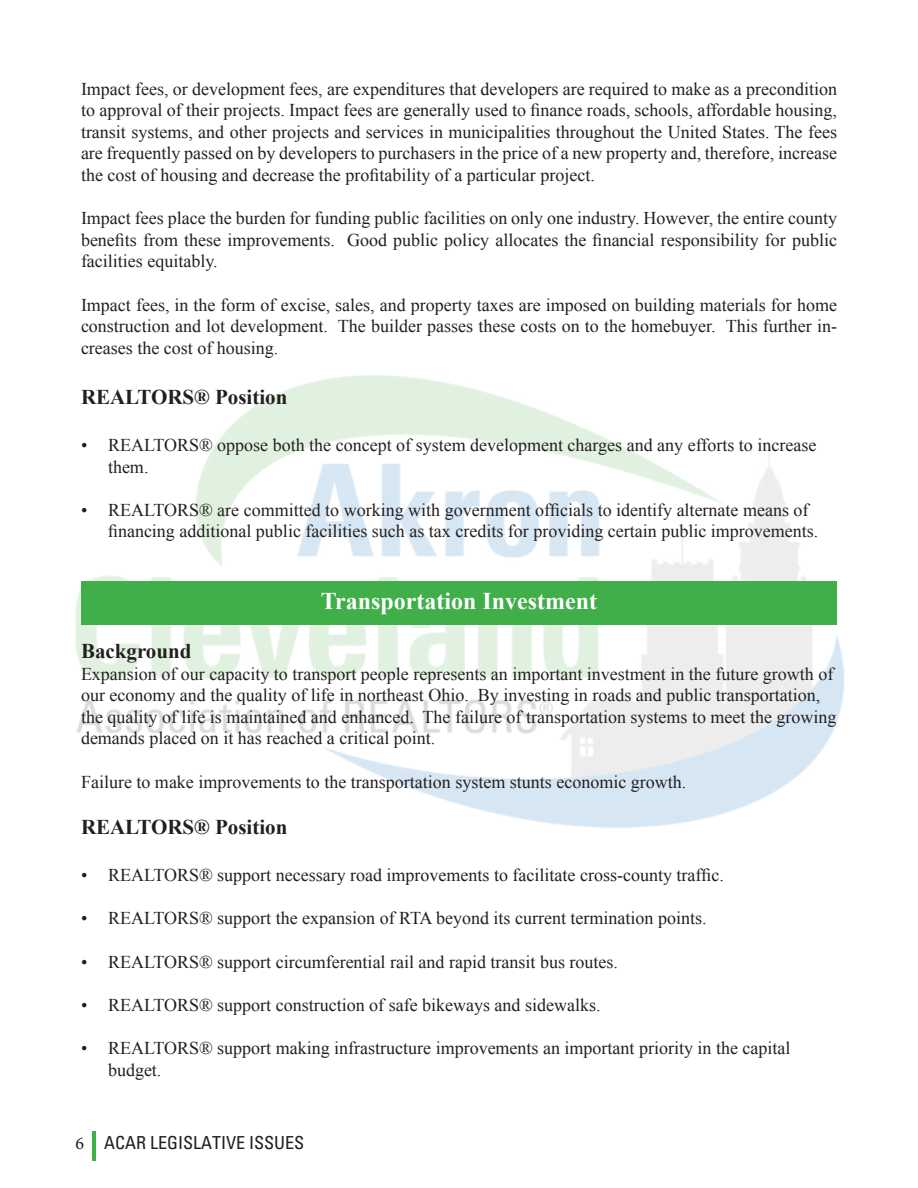
<style>
.page{position:relative;width:918px;height:1188px;background:#fff}
.page>*{position:absolute;margin:0;border:0;box-sizing:border-box;transform-origin:0 0}
.t1{font:700 24px "Times New Roman";color:#fff}
.t2{font:700 21px "Times New Roman";color:#231f20}
.t3{font:18px/21.6px "Times New Roman";color:#231f20;text-align:justify}
.t4{font:condensed 18px "Univers";color:#231f20}
.s1{font-family:"Minion Pro";font-stretch:normal}
</style>
<div class="page">
<img style="left:75px;top:375px;width:770px;height:453px">
<hr style="left:93px;top:1131px;width:3px;height:30px;background:#40ae49">
<div style="left:81px;top:581px;width:756px;height:44px;background:#40ae49"></div>
<p class="t3" style="left:81px;top:77px;width:758px">Impact fees, or development fees, are expenditures that developers are required to make as a precondition to approval of their projects. Impact fees are generally used to finance roads, schools, affordable housing, transit systems, and other projects and services in municipalities throughout the United States. The fees are frequently passed on by developers to purchasers in the price of a new property and, therefore, increase the cost of housing and decrease the profitability of a particular project.</p>
<p class="t3" style="left:81px;top:207px;width:758px">Impact fees place the burden for funding public facilities on only one industry. However, the entire county benefits from these improvements. Good public policy allocates the financial responsibility for public facilities equitably.</p>
<p class="t3" style="left:81px;top:293px;width:758px">Impact fees, in the form of excise, sales, and property taxes are imposed on building materials for home construction and lot development. The builder passes these costs on to the homebuyer. This further in&shy;creases the cost of housing.</p>
<p class="t2" style="left:81px;top:383px;width:208px">REALTORS® Position</p>
<p class="t3" style="left:81px;top:434px;width:737px">• REALTORS® oppose both the concept of system development charges and any efforts to increase</p>
<p class="t3" style="left:108px;top:455px;width:42px">them.</p>
<p class="t3" style="left:81px;top:499px;width:729px">• REALTORS® are committed to working with government officials to identify alternate means of</p>
<p class="t3" style="left:108px;top:520px;width:712px">financing additional public facilities such as tax credits for providing certain public improvements.</p>
<p class="t1" style="left:321px;top:584px;width:278px">Transportation Investment</p>
<p class="t2" style="left:81px;top:637px;width:112px">Background</p>
<p class="t3" style="left:81px;top:663px;width:757px;text-align:left">Expansion of our capacity to transport people represents an important investment in the future growth of our economy and the quality of life in northeast Ohio. By investing in roads and public transportation, the quality of life is maintained and enhanced. The failure of transportation systems to meet the growing demands placed on it has reached a critical point.</p>
<p class="t3" style="left:81px;top:771px;width:607px">Failure to make improvements to the transportation system stunts economic growth.</p>
<p class="t2" style="left:81px;top:813px;width:208px">REALTORS® Position</p>
<p class="t3" style="left:81px;top:864px;width:645px">• REALTORS® support necessary road improvements to facilitate cross-county traffic.</p>
<p class="t3" style="left:81px;top:907px;width:627px">• REALTORS® support the expansion of RTA beyond its current termination points.</p>
<p class="t3" style="left:81px;top:951px;width:539px">• REALTORS® support circumferential rail and rapid transit bus routes.</p>
<p class="t3" style="left:81px;top:994px;width:521px">• REALTORS® support construction of safe bikeways and sidewalks.</p>
<p class="t3" style="left:81px;top:1037px;width:711px">• REALTORS® support making infrastructure improvements an important priority in the capital</p>
<p class="t3" style="left:108px;top:1059px;width:55px">budget.</p>
<p class="t4" style="left:76px;top:1131px;width:230px"><span class="s1">6</span> ACAR LEGISLATIVE ISSUES</p>
</div>
